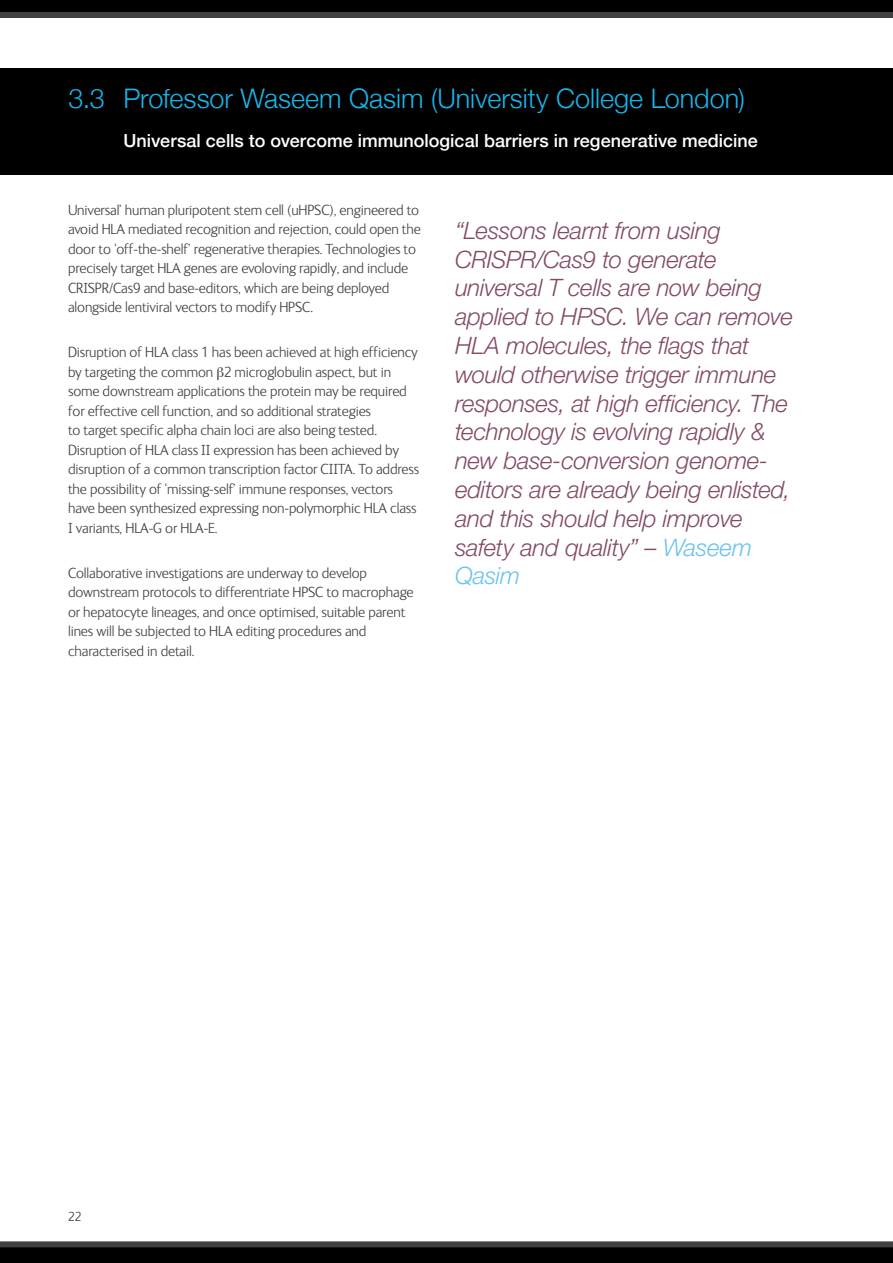
<style>
.page{position:relative;width:893px;height:1263px;background:#fff}
.page>*{position:absolute;margin:0;border:0;box-sizing:border-box;transform-origin:0 0}
.H2_Sub_Heading{font:300 27px "Helvetica Neue";color:#18b4e9}
.quotes{font:italic 300 24px/28.8px "Helvetica Neue LT Pro";letter-spacing:-.015em;color:#834b68}
.name{font:500 18px "Helvetica Neue";color:#fff}
.body_text{font:300 15px/19.5px "FS Ingrid";letter-spacing:-.01em;color:#414042}
.t1{font:300 13.5px "FS Ingrid";color:#414042}
.s1{color:#6dc3ee}
</style>
<div class="page">
<svg style="left:0;top:0;width:893px;height:18px;background:#151516"></svg>
<svg style="left:0;top:1241px;width:893px;height:22px;background:#161516"></svg>
<div style="left:0;top:68px;width:893px;height:106px;background:#000"></div>
<p class="H2_Sub_Heading" style="left:68px;top:77px;width:678px">3.3 Professor Waseem Qasim (University College London)</p>
<p class="name" style="left:124px;top:126px;width:636px">Universal cells to overcome immunological barriers in regenerative medicine</p>
<p class="body_text" style="left:68px;top:200px;width:354px">Universal’ human pluripotent stem cell (uHPSC), engineered to avoid HLA mediated recognition and rejection, could open the door to ‘off-the-shelf’ regenerative therapies. Technologies to precisely target HLA genes are evoloving rapidly, and include CRISPR/Cas9 and base-editors, which are being deployed alongside lentiviral vectors to modify HPSC.</p>
<p class="body_text" style="left:68px;top:343px;width:353px">Disruption of HLA class 1 has been achieved at high efficiency by targeting the common 2 microglobulin aspect, but in some downstream applications the protein may be required for effective cell function, and so additional strategies<br>to target specific alpha chain loci are also being tested.<br>Disruption of HLA class II expression has been achieved by disruption of a common transcription factor CIITA. To address the possibility of ‘missing-self’ immune responses, vectors have been synthesized expressing non-polymorphic HLA class I variants, HLA-G or HLA-E.</p>
<p class="body_text" style="left:68px;top:563px;width:347px">Collaborative investigations are underway to develop downstream protocols to differentriate HPSC to macrophage or hepatocyte lineages, and once optimised, suitable parent lines will be subjected to HLA editing procedures and characterised in detail.</p>
<p class="quotes" style="left:455px;top:215px;width:339px">“Lessons learnt from using<br>CRISPR/Cas9 to generate universal T cells are now being applied to HPSC. We can remove<br>HLA molecules, the flags that would otherwise trigger immune responses, at high efficiency. The technology is evolving rapidly &amp; new base-conversion genome&shy;editors are already being enlisted, and this should help improve safety and quality” – <span class="s1">Waseem<br>Qasim</span></p>
<p class="t1" style="left:68px;top:1210px;width:15px">22</p>
</div>
